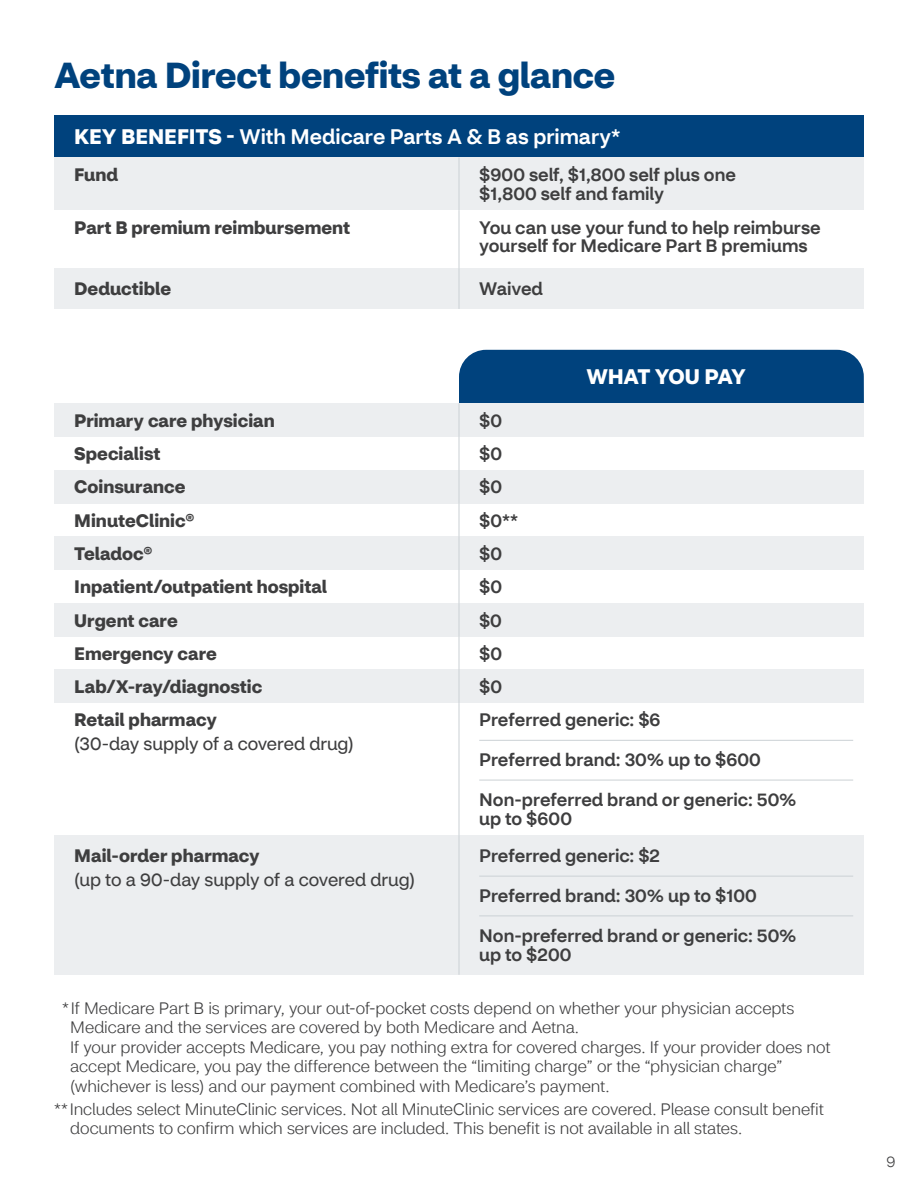
<style>
.page{position:relative;width:918px;height:1188px;background:#fff}
.page>*{position:absolute;margin:0;border:0;box-sizing:border-box;transform-origin:0 0}
.t1{font:700 36px "CVS Health Sans";letter-spacing:-.005em;color:#00427d}
.t2{font:500 21px "CVS Health Sans";letter-spacing:.005em;color:#fff}
.t3{font:700 21px "CVS Health Sans";letter-spacing:-.055em;color:#fff}
.t4{font:500 18px/19.5px "CVS Health Sans";color:#3e3e3f}
.t5{font:700 18px "CVS Health Sans";letter-spacing:.005em;color:#3e3e3f}
.t6{font:18px/23.4px "CVS Health Sans";letter-spacing:-.005em;color:#3e3e3f}
.t7{font:300 16.5px/19.5px "CVS Health Sans";letter-spacing:-.005em;color:#3e3e3f}
.t8{font:300 15px "CVS Health Sans";color:#3e3e3f}
.s1{font-weight:700}
</style>
<div class="page">
<hr style="left:479px;top:780px;width:374px;height:1px;background:#cbd1d5">
<hr style="left:479px;top:740px;width:374px;height:1px;background:#cbd1d5">
<div style="left:459px;top:350px;width:405px;height:53px;background:#00427d"></div>
<div style="left:54px;top:115px;width:810px;height:43px;background:#00427d"></div>
<div style="left:54px;top:158px;width:405px;height:52px;background:#eceef0"></div>
<div style="left:459px;top:158px;width:405px;height:52px;background:#eceef0"></div>
<div style="left:54px;top:269px;width:405px;height:40px;background:#eceef0"></div>
<div style="left:459px;top:269px;width:405px;height:40px;background:#eceef0"></div>
<div style="left:54px;top:403px;width:405px;height:34px;background:#eceef0"></div>
<div style="left:459px;top:403px;width:405px;height:34px;background:#eceef0"></div>
<div style="left:54px;top:470px;width:405px;height:33px;background:#eceef0"></div>
<div style="left:459px;top:470px;width:405px;height:33px;background:#eceef0"></div>
<div style="left:54px;top:537px;width:405px;height:33px;background:#eceef0"></div>
<div style="left:459px;top:537px;width:405px;height:33px;background:#eceef0"></div>
<div style="left:54px;top:603px;width:405px;height:34px;background:#eceef0"></div>
<div style="left:459px;top:603px;width:405px;height:34px;background:#eceef0"></div>
<div style="left:54px;top:670px;width:405px;height:33px;background:#eceef0"></div>
<div style="left:459px;top:670px;width:405px;height:33px;background:#eceef0"></div>
<div style="left:54px;top:835px;width:405px;height:140px;background:#eceef0"></div>
<div style="left:459px;top:835px;width:405px;height:140px;background:#eceef0"></div>
<hr style="left:459px;top:157px;width:1px;height:53px;background:#cbd1d5">
<hr style="left:459px;top:210px;width:1px;height:59px;background:#cbd1d5">
<hr style="left:459px;top:269px;width:1px;height:40px;background:#cbd1d5">
<hr style="left:459px;top:403px;width:1px;height:34px;background:#cbd1d5">
<hr style="left:459px;top:437px;width:1px;height:33px;background:#cbd1d5">
<hr style="left:459px;top:470px;width:1px;height:33px;background:#cbd1d5">
<hr style="left:459px;top:503px;width:1px;height:34px;background:#cbd1d5">
<hr style="left:459px;top:537px;width:1px;height:33px;background:#cbd1d5">
<hr style="left:459px;top:570px;width:1px;height:33px;background:#cbd1d5">
<hr style="left:459px;top:603px;width:1px;height:34px;background:#cbd1d5">
<hr style="left:459px;top:637px;width:1px;height:33px;background:#cbd1d5">
<hr style="left:459px;top:670px;width:1px;height:33px;background:#cbd1d5">
<hr style="left:459px;top:703px;width:1px;height:132px;background:#cbd1d5">
<hr style="left:459px;top:835px;width:1px;height:140px;background:#cbd1d5">
<hr style="left:479px;top:876px;width:374px;height:1px;background:#cbd1d5">
<hr style="left:479px;top:916px;width:374px;height:1px;background:#cbd1d5">
<h3 class="t1" style="left:54px;top:53px;width:563px">Aetna Direct benefits at a glance</h3>
<p class="t2" style="left:74px;top:124px;width:548px"><span class="s1">KEY BENEFITS -</span> With Medicare Parts A &amp; B as primary*</p>
<p class="t5" style="left:74px;top:163px;width:46px">Fund</p>
<p class="t4" style="left:479px;top:165px;width:258px">$900 self, $1,800 self plus one $1,800 self and family</p>
<p class="t5" style="left:74px;top:216px;width:277px">Part B premium reimbursement</p>
<p class="t4" style="left:479px;top:218px;width:343px;line-height:18px">You can use your fund to help reimburse yourself for Medicare Part B premiums</p>
<p class="t5" style="left:74px;top:278px;width:98px">Deductible</p>
<p class="t4" style="left:479px;top:279px;width:65px">Waived</p>
<p class="t3" style="left:586px;top:364px;width:161px">WHAT YOU PAY</p>
<p class="t5" style="left:74px;top:409px;width:202px">Primary care physician</p>
<p class="t4" style="left:479px;top:411px;width:24px">$0</p>
<p class="t5" style="left:74px;top:442px;width:88px">Specialist</p>
<p class="t4" style="left:479px;top:444px;width:24px">$0</p>
<p class="t5" style="left:74px;top:476px;width:113px">Coinsurance</p>
<p class="t4" style="left:479px;top:477px;width:24px">$0</p>
<p class="t5" style="left:74px;top:509px;width:122px">MinuteClinic®</p>
<p class="t4" style="left:479px;top:511px;width:41px">$0**</p>
<p class="t5" style="left:74px;top:542px;width:80px">Teladoc®</p>
<p class="t4" style="left:479px;top:544px;width:24px">$0</p>
<p class="t5" style="left:74px;top:576px;width:254px">Inpatient/outpatient hospital</p>
<p class="t4" style="left:479px;top:577px;width:24px">$0</p>
<p class="t5" style="left:74px;top:609px;width:105px">Urgent care</p>
<p class="t4" style="left:479px;top:611px;width:24px">$0</p>
<p class="t5" style="left:74px;top:642px;width:144px">Emergency care</p>
<p class="t4" style="left:479px;top:644px;width:24px">$0</p>
<p class="t5" style="left:74px;top:675px;width:190px">Lab/X-ray/diagnostic</p>
<p class="t4" style="left:479px;top:677px;width:24px">$0</p>
<p class="t6" style="left:74px;top:709px;width:281px"><span class="s1">Retail pharmacy<br></span>(30-day supply of a covered drug)</p>
<p class="t4" style="left:479px;top:710px;width:183px">Preferred generic: $6</p>
<p class="t4" style="left:479px;top:750px;width:283px">Preferred brand: 30% up to $600</p>
<p class="t4" style="left:479px;top:790px;width:319px">Non-preferred brand or generic: 50% up to $600</p>
<p class="t6" style="left:74px;top:844px;width:342px"><span class="s1">Mail-order pharmacy<br></span>(up to a 90-day supply of a covered drug)</p>
<p class="t4" style="left:479px;top:846px;width:182px">Preferred generic: $2</p>
<p class="t4" style="left:479px;top:886px;width:279px">Preferred brand: 30% up to $100</p>
<p class="t4" style="left:479px;top:926px;width:319px">Non-preferred brand or generic: 50% up to $200</p>
<p class="t7" style="left:70px;top:998px;width:762px;text-indent:-8px">*If Medicare Part B is primary, your out-of-pocket costs depend on whether your physician accepts Medicare and the services are covered by both Medicare and Aetna.<br>If your provider accepts Medicare, you pay nothing extra for covered charges. If your provider does not accept Medicare, you pay the difference between the “limiting charge” or the “physician charge” (whichever is less) and our payment combined with Medicare’s payment.</p>
<p class="t7" style="left:70px;top:1099px;width:755px;text-indent:-16px">**Includes select MinuteClinic services. Not all MinuteClinic services are covered. Please consult benefit documents to confirm which services are included. This benefit is not available in all states.</p>
<p class="t8" style="left:887px;top:1152px;width:10px">9</p>
</div>
